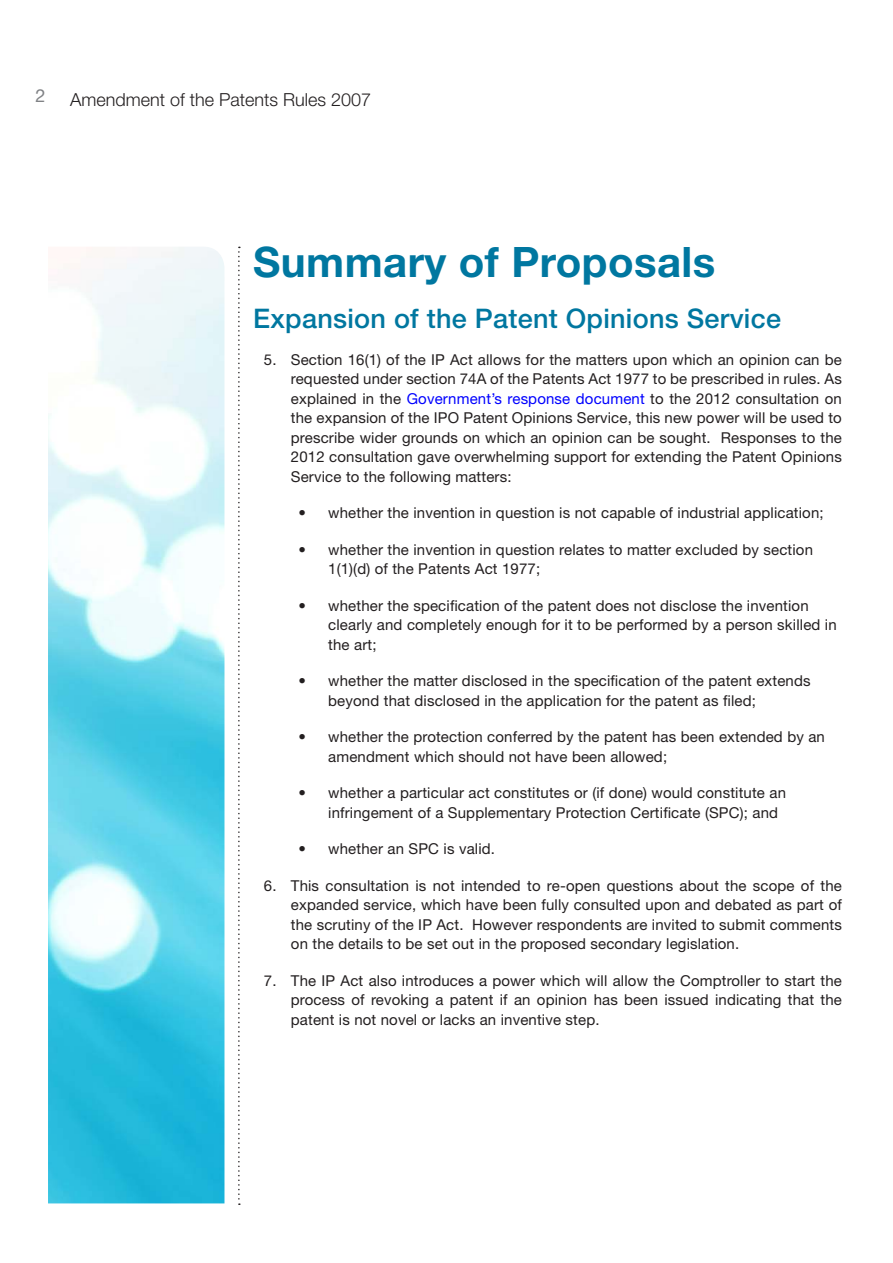
<style>
.page{position:relative;width:893px;height:1263px;background:#fff}
.page>*{position:absolute;margin:0;border:0;box-sizing:border-box;transform-origin:0 0}
.Heading_1{font:700 42px "Helvetica Neue LT Std";letter-spacing:.01em;color:#0077a0}
.Heading_2{font:500 27px "Helvetica Neue LT Std";letter-spacing:.01em;color:#0077a0}
.t1{font:300 18px "Helvetica Neue LT Std";color:#231f20}
.t2{font:18px "Helvetica Neue LT Std";color:#808285}
.t3{font:15px/19.5px "Helvetica Neue LT Std";letter-spacing:.01em;color:#231f20}
.s1{color:#00f}
</style>
<div class="page">
<svg style="left:238px;top:247px;width:2px;height:958px"></svg>
<img style="left:48px;top:247px;width:176px;height:956px">
<p class="t2" style="left:36px;top:85px;width:12px">2</p>
<p class="t1" style="left:70px;top:88px;width:303px">Amendment of the Patents Rules 2007</p>
<h1 class="Heading_1" style="left:253px;top:236px;width:464px">Summary of Proposals</h1>
<h2 class="Heading_2" style="left:253px;top:302px;width:529px">Expansion of the Patent Opinions Service</h2>
<p class="t3" style="left:291px;top:349px;width:552px;text-align:justify;text-indent:-27px">5. Section 16(1) of the IP Act allows for the matters upon which an opinion can be requested under section 74A of the Patents Act 1977 to be prescribed in rules. As explained in the <span class="s1">Government’s response document</span> to the 2012 consultation on the expansion of the IPO Patent Opinions Service, this new power will be used to prescribe wider grounds on which an opinion can be sought. Responses to the 2012 consultation gave overwhelming support for extending the Patent Opinions Service to the following matters:</p>
<p class="t3" style="left:298px;top:503px;width:527px">• whether the invention in question is not capable of industrial application;</p>
<p class="t3" style="left:328px;top:539px;width:486px;text-indent:-30px">• whether the invention in question relates to matter excluded by section<br>1(1)(d) of the Patents Act 1977;</p>
<p class="t3" style="left:328px;top:595px;width:510px;text-indent:-30px">• whether the specification of the patent does not disclose the invention clearly and completely enough for it to be performed by a person skilled in the art;</p>
<p class="t3" style="left:328px;top:671px;width:484px;text-indent:-30px">• whether the matter disclosed in the specification of the patent extends beyond that disclosed in the application for the patent as filed;</p>
<p class="t3" style="left:328px;top:727px;width:498px;text-indent:-30px">• whether the protection conferred by the patent has been extended by an amendment which should not have been allowed;</p>
<p class="t3" style="left:328px;top:783px;width:459px;text-indent:-30px">• whether a particular act constitutes or (if done) would constitute an infringement of a Supplementary Protection Certificate (SPC); and</p>
<p class="t3" style="left:298px;top:839px;width:198px">• whether an SPC is valid.</p>
<p class="t3" style="left:291px;top:875px;width:552px;text-align:justify;text-indent:-27px">6. This consultation is not intended to re-open questions about the scope of the expanded service, which have been fully consulted upon and debated as part of the scrutiny of the IP Act. However respondents are invited to submit comments on the details to be set out in the proposed secondary legislation.</p>
<p class="t3" style="left:291px;top:970px;width:552px;text-align:justify;text-indent:-27px">7. The IP Act also introduces a power which will allow the Comptroller to start the process of revoking a patent if an opinion has been issued indicating that the patent is not novel or lacks an inventive step.</p>
</div>
